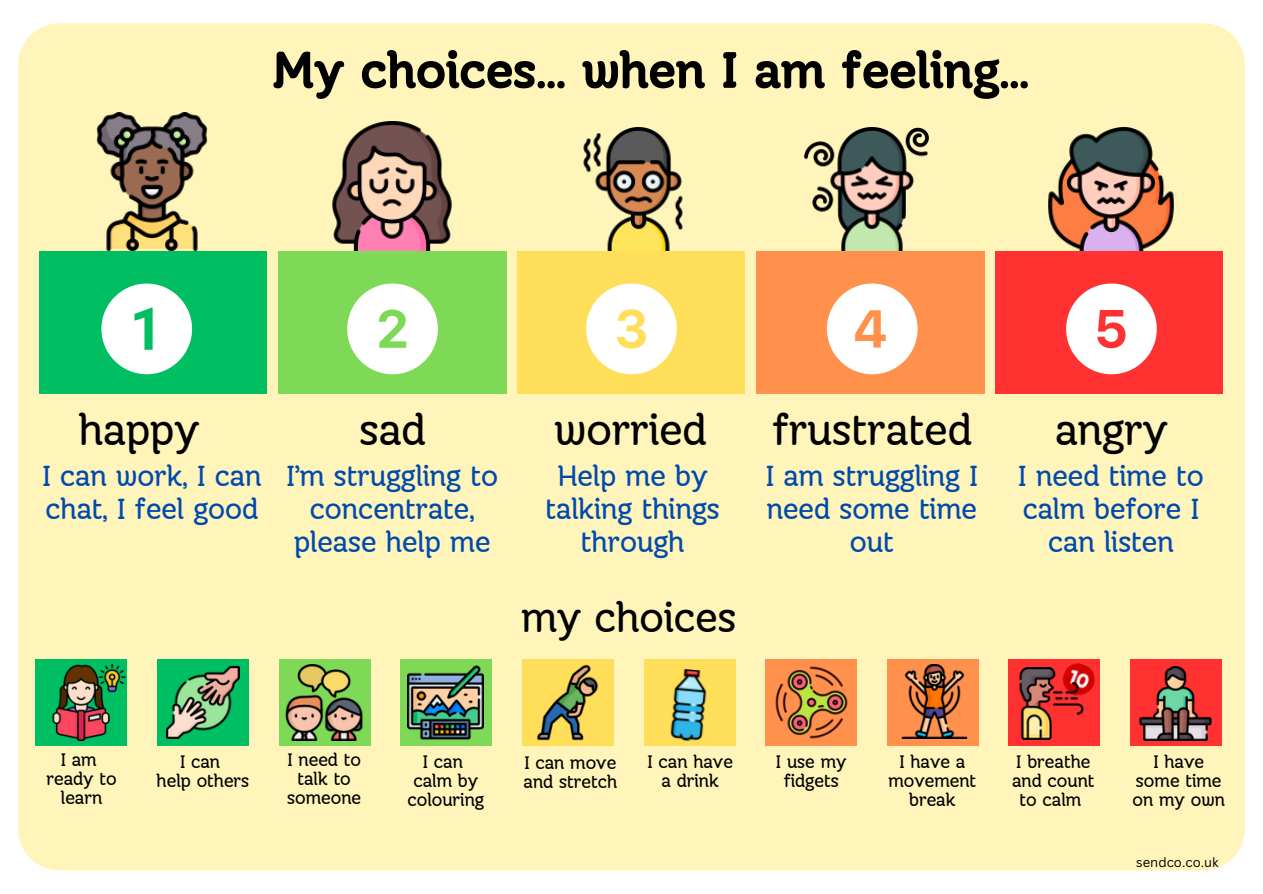
<style>
.page{position:relative;width:1263px;height:894px;background:#fff}
.page>*{position:absolute;margin:0;border:0;box-sizing:border-box;transform-origin:0 0}
.t1{font:700 52.5px "Moonjelly";color:#000}
.t2{font:45.15px "Moonjelly";color:#000}
.t3{font:43.35px "Moonjelly";color:#000}
.t4{font:30.15px/32.7px "Moonjelly";color:#004aad;text-align:center}
.t5{font:18.75px/19.2px "Moonjelly";color:#000;text-align:center}
.t6{font:13.05px "Canva Sans";color:#000}
</style>
<div class="page">
<div style="left:18px;top:23px;width:1227px;height:847px;background:#fff5ba"></div>
<img style="left:327px;top:122px;width:130px;height:129px">
<img style="left:802px;top:127px;width:129px;height:124px">
<img style="left:569px;top:127px;width:128px;height:124px">
<img style="left:1044px;top:127px;width:133px;height:124px">
<div style="left:39px;top:251px;width:228px;height:143px;background:#00bf63"></div>
<div style="left:278px;top:251px;width:228px;height:143px;background:#7ed957"></div>
<div style="left:518px;top:251px;width:227px;height:143px;background:#ffde59"></div>
<div style="left:756px;top:251px;width:228px;height:143px;background:#ff914d"></div>
<div style="left:996px;top:251px;width:227px;height:143px;background:#ff3131"></div>
<svg style="left:586px;top:283px;width:91px;height:91px"></svg>
<svg style="left:827px;top:283px;width:91px;height:91px"></svg>
<svg style="left:1066px;top:283px;width:91px;height:91px"></svg>
<svg style="left:101px;top:283px;width:91px;height:91px"></svg>
<svg style="left:347px;top:283px;width:91px;height:91px"></svg>
<img style="left:83px;top:112px;width:138px;height:139px">
<div style="left:36px;top:659px;width:91px;height:86px;background:#00bf63"></div>
<div style="left:157px;top:659px;width:92px;height:86px;background:#00bf63"></div>
<div style="left:279px;top:659px;width:91px;height:86px;background:#7ed957"></div>
<div style="left:401px;top:659px;width:91px;height:86px;background:#7ed957"></div>
<div style="left:522px;top:659px;width:91px;height:86px;background:#ffde59"></div>
<div style="left:644px;top:659px;width:91px;height:86px;background:#ffde59"></div>
<div style="left:765px;top:659px;width:92px;height:86px;background:#ff914d"></div>
<div style="left:887px;top:659px;width:91px;height:86px;background:#ff914d"></div>
<div style="left:1009px;top:659px;width:91px;height:86px;background:#ff3131"></div>
<img style="left:1069px;top:663px;width:26px;height:30px">
<div style="left:1130px;top:659px;width:92px;height:86px;background:#ff3131"></div>
<img style="left:52px;top:664px;width:74px;height:76px">
<img style="left:167px;top:666px;width:72px;height:72px">
<img style="left:286px;top:664px;width:76px;height:76px">
<img style="left:407px;top:665px;width:77px;height:75px">
<img style="left:536px;top:664px;width:62px;height:76px">
<img style="left:670px;top:669px;width:37px;height:72px">
<img style="left:775px;top:666px;width:73px;height:73px">
<img style="left:901px;top:664px;width:67px;height:74px">
<img style="left:1138px;top:666px;width:74px;height:74px">
<img style="left:1019px;top:667px;width:68px;height:72px">
<p class="t1" style="left:273px;top:39px;width:758px">My choices... when I am feeling...</p>
<p class="t2" style="left:79px;top:403px;width:122px">happy</p>
<p class="t2" style="left:359px;top:403px;width:68px">sad</p>
<p class="t2" style="left:554px;top:403px;width:154px">worried</p>
<p class="t2" style="left:772px;top:403px;width:201px">frustrated</p>
<p class="t2" style="left:1055px;top:403px;width:114px">angry</p>
<h2 class="t4" style="left:1018px;top:462px;width:187px">I need time to calm before I can listen</h2>
<h3 class="t4" style="left:42px;top:462px;width:221px;text-align:left">I can work, I can chat, I feel good</h3>
<h2 class="t4" style="left:546px;top:462px;width:176px">Help me by talking things through</h2>
<h3 class="t4" style="left:766px;top:462px;width:214px">I am struggling I need some time out</h3>
<h2 class="t4" style="left:287px;top:462px;width:213px">I’m struggling to concentrate, please help me</h2>
<h4 class="t3" style="left:521px;top:592px;width:216px">my choices</h4>
<p class="t5" style="left:46px;top:751px;width:72px">I am ready to learn</p>
<h4 class="t5" style="left:157px;top:753px;width:94px">I can<br>help others</h4>
<h2 class="t5" style="left:287px;top:751px;width:76px">I need to talk to someone</h2>
<p class="t5" style="left:407px;top:753px;width:78px">I can calm by colouring</p>
<p class="t5" style="left:524px;top:754px;width:95px;text-align:left">I can move and stretch</p>
<h4 class="t5" style="left:647px;top:753px;width:87px">I can have a drink</h4>
<h4 class="t5" style="left:776px;top:753px;width:72px">I use my fidgets</h4>
<p class="t5" style="left:888px;top:753px;width:89px">I have a movement break</p>
<h4 class="t5" style="left:1012px;top:753px;width:84px">I breathe and count to calm</h4>
<p class="t5" style="left:1132px;top:753px;width:94px">I have some time on my own</p>
<p class="t6" style="left:1136px;top:853px;width:84px">sendco.co.uk</p>
</div>
